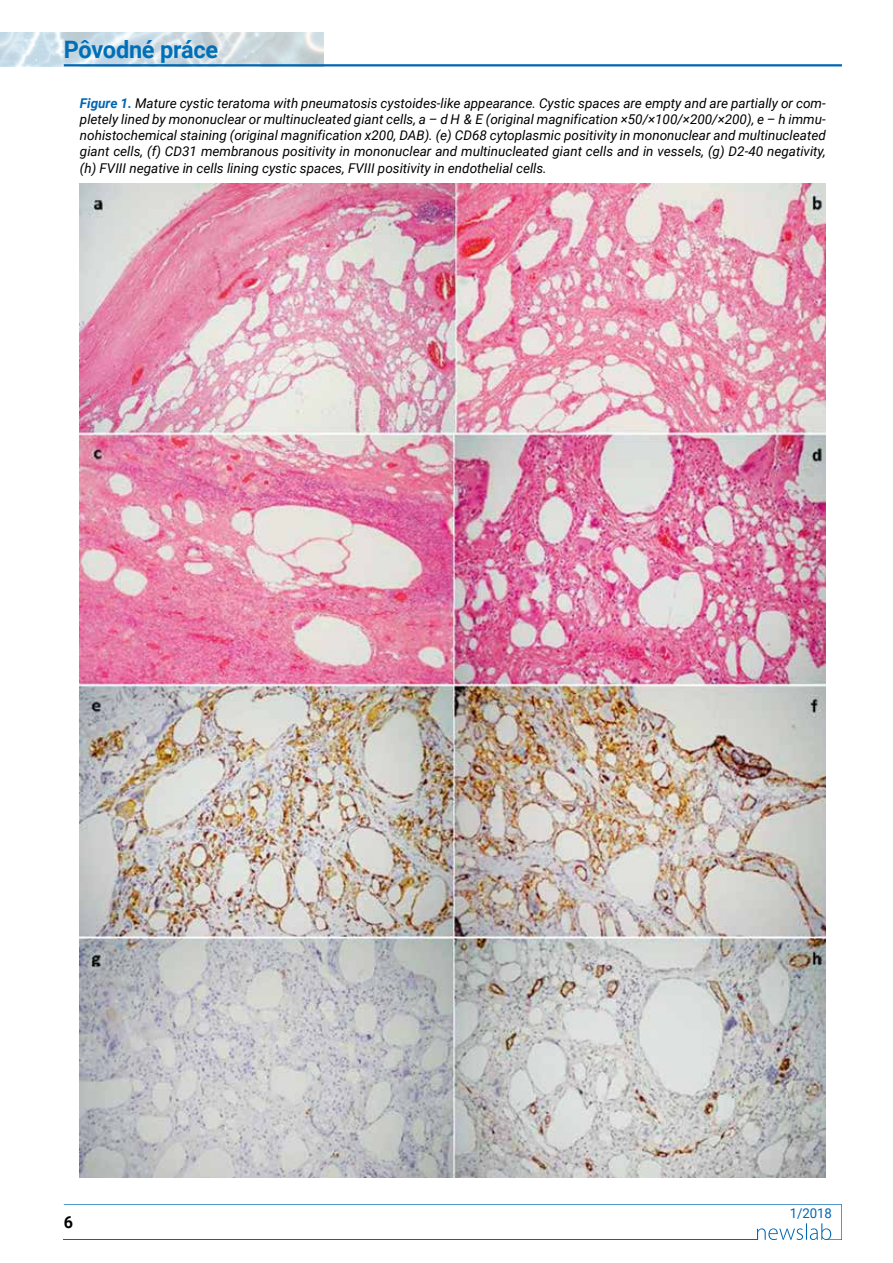
<style>
.page{position:relative;width:893px;height:1263px;background:#fff}
.page>*{position:absolute;margin:0;border:0;box-sizing:border-box;transform-origin:0 0}
.t1{font:700 24px "Roboto";letter-spacing:-.01em;color:#006fb8}
.t2{font:700 16.5px "Roboto";color:#000}
.t3{font:italic 13.5px/16.2px "Roboto";color:#000;text-align:justify}
.t4{font:13.5px "Roboto";color:#0066b3}
.s1{font-weight:700;color:#0066b3}
</style>
<div class="page">
<img style="left:0;top:32px;width:323px;height:34px">
<hr style="left:64px;top:64px;width:778px;height:2px;background:#0066b3">
<svg style="left:64px;top:1204px;width:778px;height:36px"></svg>
<img style="left:80px;top:183px;width:746px;height:995px">
<h1 class="t1" style="left:64px;top:33px;width:156px">Pôvodné práce</h1>
<p class="t3" style="left:80px;top:94px;width:747px"><span class="s1">Figure 1.</span> Mature cystic teratoma with pneumatosis cystoides-like appearance. Cystic spaces are empty and are partially or com&shy;pletely lined by mononuclear or multinucleated giant cells, a – d H &amp; E (original magnification ×50/×100/×200/×200), e – h immu&shy;nohistochemical staining (original magnification x200, DAB). (e) CD68 cytoplasmic positivity in mononuclear and multinucleated giant cells, (f) CD31 membranous positivity in mononuclear and multinucleated giant cells and in vessels, (g) D2-40 negativity, (h) FVIII negative in cells lining cystic spaces, FVIII positivity in endothelial cells.</p>
<p class="t2" style="left:64px;top:1211px;width:11px">6</p>
<p class="t4" style="left:790px;top:1204px;width:43px">1/2018</p>
</div>
